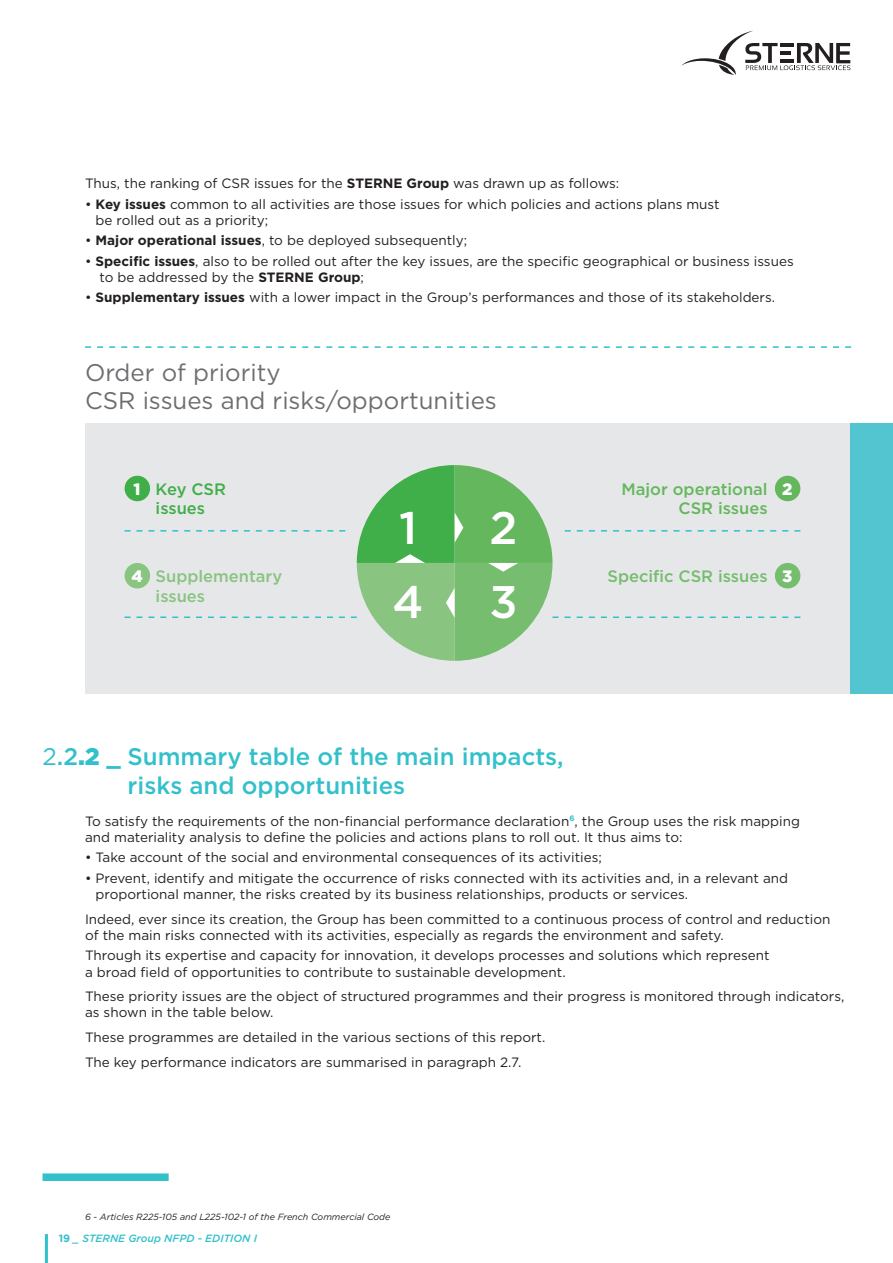
<style>
.page{position:relative;width:893px;height:1263px;background:#fff}
.page>*{position:absolute;margin:0;border:0;box-sizing:border-box;transform-origin:0 0}
.t1{font:500 45.6px "Gotham";color:#fff}
.t2{font:500 24px/28.8px "Gotham";color:#32c0cb}
.t3{font:24px "Gotham";color:#6c6d70}
.t4{font:500 16.5px/19.8px "Gotham";color:#65b75d;text-align:right}
.t5{font:500 16.5px/19.8px "Gotham";color:#89c480}
.t6{font:500 16.5px "Gotham";color:#76bd6f}
.t7{font:500 16.5px "Gotham";color:#40ae49}
.t8{font:900 16.5px "Gotham";color:#fff}
.t9{font:13.5px/16.2px "Gotham";color:#231f20}
.t10{font:italic 500 10.5px "Gotham";color:#32c0cb}
.t11{font:italic 9px "Gotham";color:#231f20}
.s1{font-weight:700}
.s2{font-weight:400}
.s3{font-weight:900}
.s4{font-weight:700;font-style:normal}
</style>
<div class="page">
<hr style="left:45px;top:1234px;width:3px;height:29px;background:#32c0cb">
<div style="left:85px;top:423px;width:765px;height:270px;background:#e6e7e9"></div>
<div style="left:43px;top:1173px;width:126px;height:8px;background:#32c0cb"></div>
<svg style="left:681px;top:31px;width:169px;height:44px"></svg>
<svg style="left:85px;top:346px;width:766px;height:2px"></svg>
<svg style="left:125px;top:465px;width:675px;height:196px"></svg>
<div style="left:125px;top:476px;width:25px;height:25px;background:#40ae49;border-radius:50%"></div>
<div style="left:125px;top:563px;width:25px;height:25px;background:#89c480;border-radius:50%"></div>
<div style="left:775px;top:476px;width:25px;height:25px;background:#65b75d;border-radius:50%"></div>
<div style="left:775px;top:563px;width:25px;height:25px;background:#76bd6f;border-radius:50%"></div>
<div style="left:850px;top:423px;width:43px;height:270px;background:#53c5d0"></div>
<p class="t9" style="left:85px;top:175px;width:536px">Thus, the ranking of CSR issues for the <span class="s1">STERNE Group</span> was drawn up as follows:</p>
<p class="t9" style="left:96px;top:195px;width:626px;text-indent:-11px">• <span class="s1">Key issues</span> common to all activities are those issues for which policies and actions plans must be rolled out as a priority;</p>
<p class="t9" style="left:85px;top:232px;width:384px">• <span class="s1">Major operational issues</span>, to be deployed subsequently;</p>
<p class="t9" style="left:100px;top:253px;width:696px;text-indent:-15px">• <span class="s1">Specific issues</span>, also to be rolled out after the key issues, are the specific geographical or business issues to be addressed by the <span class="s1">STERNE Group</span>;</p>
<p class="t9" style="left:85px;top:289px;width:692px">• <span class="s1">Supplementary issues</span> with a lower impact in the Group’s performances and those of its stakeholders.</p>
<p class="t3" style="left:85px;top:357px;width:197px">Order of priority</p>
<p class="t3" style="left:85px;top:386px;width:413px">CSR issues and risks/opportunities</p>
<p class="t8" style="left:134px;top:477px;width:8px">1</p>
<p class="t7" style="left:156px;top:478px;width:72px">Key CSR</p>
<p class="t7" style="left:156px;top:498px;width:51px">issues</p>
<p class="t8" style="left:131px;top:565px;width:13px">4</p>
<p class="t5" style="left:156px;top:566px;width:128px">Supplementary issues</p>
<p class="t1" style="left:399px;top:498px;width:20px">1</p>
<p class="t1" style="left:393px;top:572px;width:33px">4</p>
<p class="t1" style="left:489px;top:498px;width:29px">2</p>
<p class="t1" style="left:489px;top:572px;width:30px">3</p>
<p class="t4" style="left:621px;top:478px;width:148px">Major operational<br>CSR issues</p>
<p class="t8" style="left:782px;top:477px;width:12px">2</p>
<p class="t6" style="left:607px;top:565px;width:162px">Specific CSR issues</p>
<p class="t8" style="left:782px;top:565px;width:12px">3</p>
<p class="t2" style="left:128px;top:742px;width:438px;text-indent:-85px"><span class="s2">2</span>.2<span class="s3">.2 _</span> Summary table of the main impacts, risks and opportunities</p>
<p class="t9" style="left:85px;top:812px;width:716px">To satisfy the requirements of the non-financial performance declaration<sup>6</sup>, the Group uses the risk mapping and materiality analysis to define the policies and actions plans to roll out. It thus aims to:</p>
<p class="t9" style="left:85px;top:849px;width:518px">• Take account of the social and environmental consequences of its activities;</p>
<p class="t9" style="left:96px;top:869px;width:694px;text-indent:-11px">• Prevent, identify and mitigate the occurrence of risks connected with its activities and, in a relevant and proportional manner, the risks created by its business relationships, products or services.</p>
<p class="t9" style="left:85px;top:910px;width:747px">Indeed, ever since its creation, the Group has been committed to a continuous process of control and reduction of the main risks connected with its activities, especially as regards the environment and safety.</p>
<p class="t9" style="left:85px;top:947px;width:686px">Through its expertise and capacity for innovation, it develops processes and solutions which represent a broad field of opportunities to contribute to sustainable development.</p>
<p class="t9" style="left:85px;top:988px;width:761px">These priority issues are the object of structured programmes and their progress is monitored through indicators, as shown in the table below.</p>
<p class="t9" style="left:85px;top:1029px;width:462px">These programmes are detailed in the various sections of this report.</p>
<p class="t9" style="left:85px;top:1054px;width:438px">The key performance indicators are summarised in paragraph 2.7.</p>
<p class="t11" style="left:85px;top:1211px;width:307px">6 - Articles R225-105 and L225-102-1 of the French Commercial Code</p>
<p class="t10" style="left:59px;top:1232px;width:200px"><span class="s4">19</span> _ STERNE Group NFPD - EDITION I</p>
</div>
